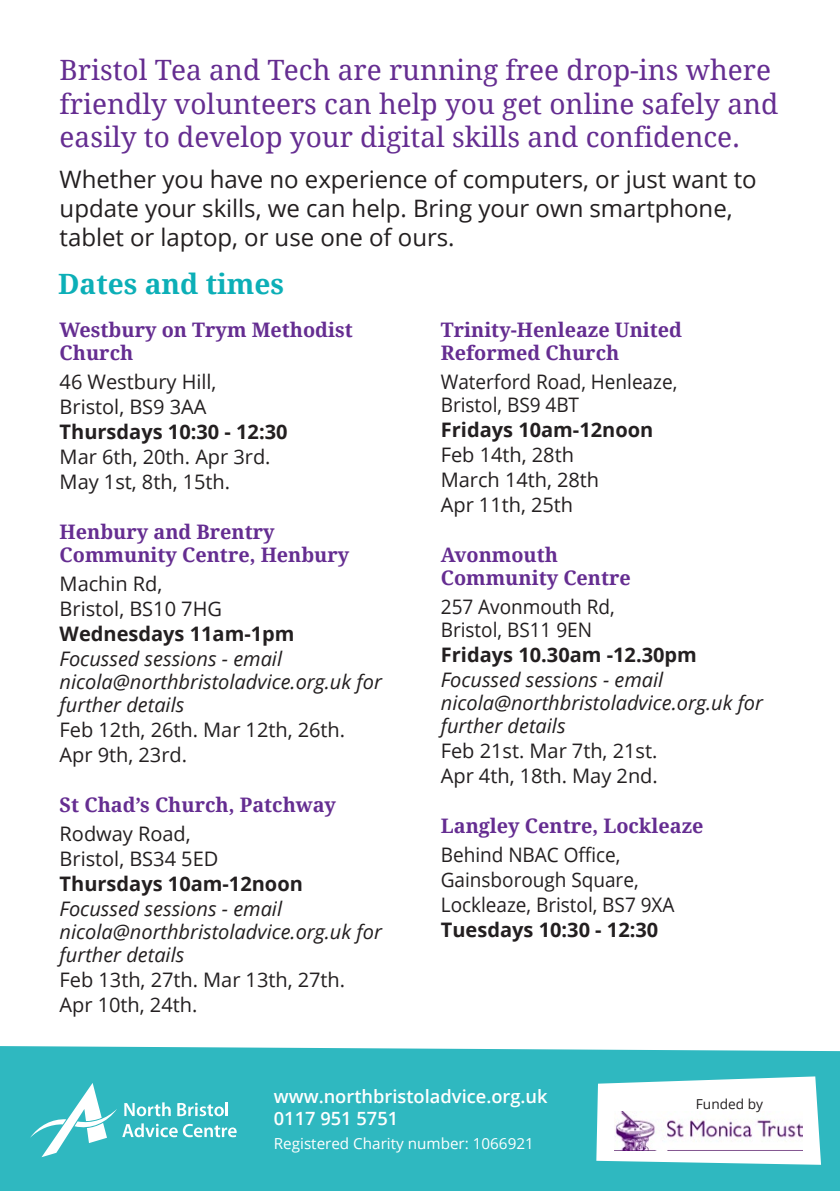
<style>
.page{position:relative;width:840px;height:1191px;background:#fff}
.page>*{position:absolute;margin:0;border:0;box-sizing:border-box;transform-origin:0 0}
.t1{font:28px/33.6px "Droid Serif";color:#652d91}
.t2{font:700 28px "Droid Serif";color:#0cafb7}
.t3{font:24px/28.8px "Open Sans";color:#231f20}
.t4{font:20px/25px "Open Sans";color:#231f20}
.t5{font:italic 20px/23px "Open Sans";color:#231f20}
.t6{font:700 20px/23px "Droid Serif";color:#652d91}
.t7{font:20px/23px "Open Sans";color:#231f20;scale:.95 1}
.t8{font:700 20px "Open Sans";color:#231f20}
.t9{font:600 18.2px/22px "Open Sans";color:#fff}
.t10{font:15.2px "Open Sans";color:#fff}
.t11{font:13.6px "Open Sans";color:#231f20}
</style>
<div class="page">
<div style="left:0;top:1046px;width:839px;height:145px;background:#2fb8c0"></div>
<svg style="left:596px;top:1076px;width:224px;height:88px"></svg>
<img style="left:614px;top:1111px;width:188px;height:39px">
<svg style="left:30px;top:1082px;width:206px;height:75px"></svg>
<h1 class="t1" style="left:60px;top:53px;width:719px">Bristol Tea and Tech are running free drop-ins where friendly volunteers can help you get online safely and easily to develop your digital skills and confidence.</h1>
<p class="t3" style="left:60px;top:164px;width:698px">Whether you have no experience of computers, or just want to update your skills, we can help. Bring your own smartphone, tablet or laptop, or use one of ours.</p>
<h1 class="t2" style="left:58px;top:264px;width:227px">Dates and times</h1>
<p class="t6" style="left:60px;top:317px;width:294px">Westbury on Trym Methodist<br>Church</p>
<p class="t4" style="left:60px;top:368px;width:158px">46 Westbury Hill,<br>Bristol, BS9 3AA</p>
<p class="t8" style="left:60px;top:417px;width:229px">Thursdays 10:30 - 12:30</p>
<p class="t4" style="left:60px;top:443px;width:212px">Mar 6th, 20th. Apr 3rd.<br>May 1st, 8th, 15th.</p>
<p class="t6" style="left:60px;top:519px;width:291px">Henbury and Brentry<br>Community Centre, Henbury</p>
<p class="t4" style="left:60px;top:570px;width:164px">Machin Rd,<br>Bristol, BS10 7HG</p>
<p class="t8" style="left:60px;top:619px;width:236px">Wednesdays 11am-1pm</p>
<p class="t5" style="left:60px;top:646px;width:323px">Focussed sessions - email nicola@northbristoladvice.org.uk for further details</p>
<p class="t4" style="left:60px;top:716px;width:287px">Feb 12th, 26th. Mar 12th, 26th.<br>Apr 9th, 23rd.</p>
<p class="t6" style="left:60px;top:792px;width:277px">St Chad’s Church, Patchway</p>
<p class="t4" style="left:60px;top:820px;width:160px">Rodway Road,<br>Bristol, BS34 5ED</p>
<p class="t8" style="left:60px;top:869px;width:245px">Thursdays 10am-12noon</p>
<p class="t5" style="left:60px;top:896px;width:323px">Focussed sessions - email nicola@northbristoladvice.org.uk for further details</p>
<p class="t4" style="left:60px;top:966px;width:287px">Feb 13th, 27th. Mar 13th, 27th.<br>Apr 10th, 24th.</p>
<p class="t6" style="left:440px;top:317px;width:242px">Trinity-Henleaze United<br>Reformed Church</p>
<p class="t7" style="left:440px;top:369px;width:250px">Waterford Road, Henleaze,<br>Bristol, BS9 4BT</p>
<p class="t8" style="left:440px;top:415px;width:214px">Fridays 10am-12noon</p>
<p class="t4" style="left:440px;top:441px;width:160px">Feb 14th, 28th<br>March 14th, 28th<br>Apr 11th, 25th</p>
<p class="t6" style="left:440px;top:542px;width:191px">Avonmouth<br>Community Centre</p>
<p class="t7" style="left:440px;top:594px;width:184px">257 Avonmouth Rd,<br>Bristol, BS11 9EN</p>
<p class="t8" style="left:440px;top:640px;width:257px">Fridays 10.30am -12.30pm</p>
<p class="t5" style="left:440px;top:667px;width:323px">Focussed sessions - email nicola@northbristoladvice.org.uk for further details</p>
<p class="t4" style="left:440px;top:737px;width:218px">Feb 21st. Mar 7th, 21st.<br>Apr 4th, 18th. May 2nd.</p>
<p class="t6" style="left:440px;top:813px;width:264px">Langley Centre, Lockleaze</p>
<p class="t7" style="left:440px;top:841px;width:247px;line-height:25px">Behind NBAC Office,<br>Gainsborough Square,<br>Lockleaze, Bristol, BS7 9XA</p>
<p class="t8" style="left:440px;top:915px;width:219px">Tuesdays 10:30 - 12:30</p>
<p class="t9" style="left:274px;top:1084px;width:275px">www.northbristoladvice.org.uk<br>0117 951 5751</p>
<p class="t10" style="left:274px;top:1133px;width:261px">Registered Charity number: 1066921</p>
<p class="t11" style="left:695px;top:1094px;width:69px">Funded by</p>
</div>
